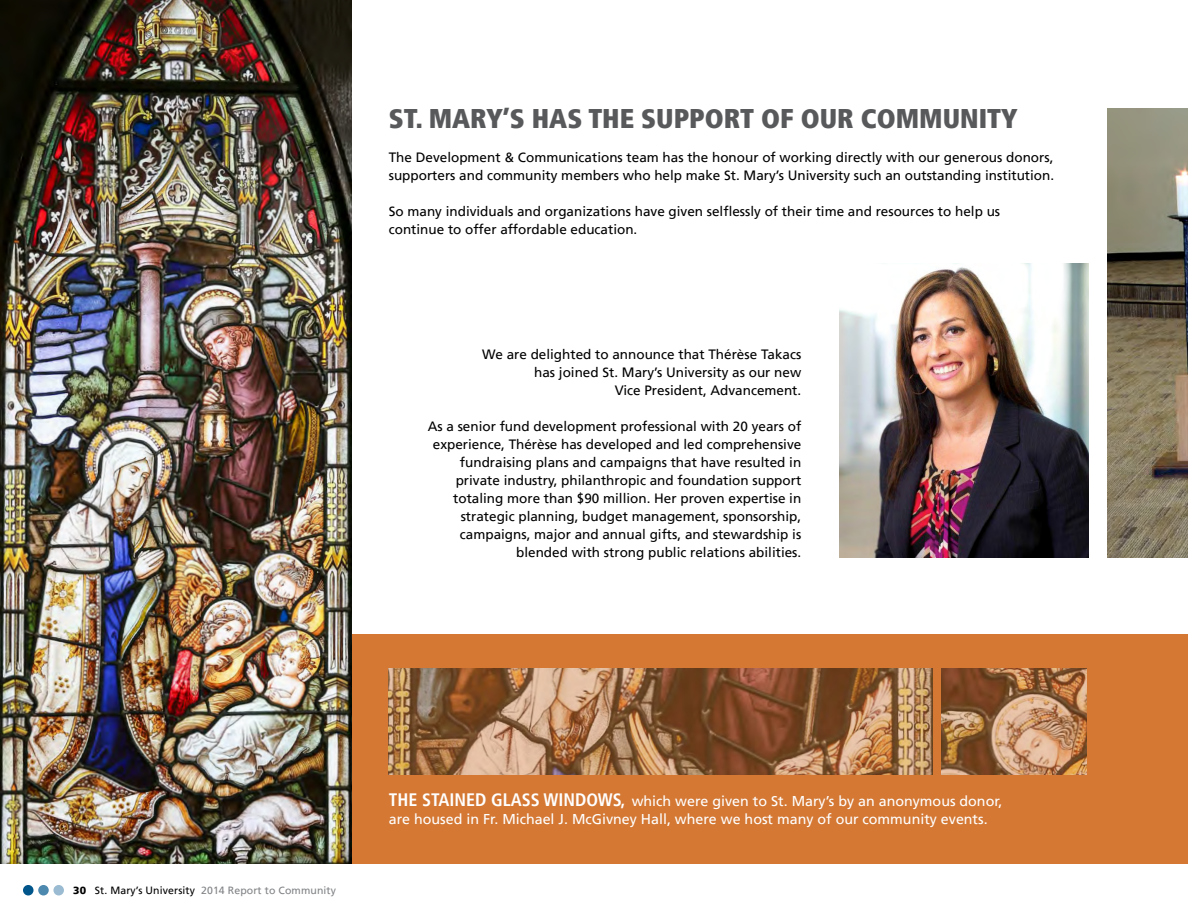
<style>
.page{position:relative;width:1188px;height:918px;background:#fff}
.page>*{position:absolute;margin:0;border:0;box-sizing:border-box;transform-origin:0 0}
.t1{font:900 condensed 27px "Frutiger LT";color:#58595b}
.t2{font:14.25px/18px "Frutiger LT";color:#fff}
.t3{font:13.5px/18px "Frutiger LT";color:#000}
.t4{font:10.5px "Frutiger LT";letter-spacing:.01em;color:#808285}
.s1{font-weight:900;color:#000}
.s2{color:#000}
.s3{font-weight:700;font-stretch:condensed;font-size:18px}
</style>
<div class="page">
<div style="left:23px;top:885px;width:11px;height:11px;background:#00558b;border-radius:50%"></div>
<svg style="left:38px;top:885px;width:11px;height:11px"></svg>
<svg style="left:53px;top:885px;width:11px;height:11px"></svg>
<div style="left:352px;top:634px;width:836px;height:230px;background:#d47834"></div>
<img style="left:839px;top:264px;width:250px;height:294px">
<img style="left:1107px;top:108px;width:81px;height:450px">
<img style="left:0;top:0;width:352px;height:864px">
<img style="left:389px;top:668px;width:543px;height:106px">
<img style="left:942px;top:668px;width:144px;height:106px">
<h1 class="t1" style="left:389px;top:102px;width:630px">ST. MARY’S HAS THE SUPPORT OF OUR COMMUNITY</h1>
<p class="t3" style="left:389px;top:149px;width:667px">The Development &amp; Communications team has the honour of working directly with our generous donors, supporters and community members who help make St. Mary’s University such an outstanding institution.</p>
<p class="t3" style="left:389px;top:203px;width:613px">So many individuals and organizations have given selflessly of their time and resources to help us continue to offer affordable education.</p>
<p class="t3" style="left:482px;top:346px;width:320px;text-align:right">We are delighted to announce that Thérèse Takacs has joined St. Mary’s University as our new<br>Vice President, Advancement.</p>
<p class="t3" style="left:428px;top:418px;width:375px;text-align:right">As a senior fund development professional with 20 years of experience, Thérèse has developed and led comprehensive fundraising plans and campaigns that have resulted in private industry, philanthropic and foundation support totaling more than $90 million. Her proven expertise in strategic planning, budget management, sponsorship, campaigns, major and annual gifts, and stewardship is blended with strong public relations abilities.</p>
<p class="t4" style="left:73px;top:885px;width:264px"><span class="s1">30</span> <span class="s2">St. Mary’s University</span> 2014 Report to Community</p>
<p class="t2" style="left:389px;top:793px;width:615px"><span class="s3">THE STAINED GLASS WINDOWS,</span> which were given to St. Mary’s by an anonymous donor, are housed in Fr. Michael J. McGivney Hall, where we host many of our community events.</p>
</div>
